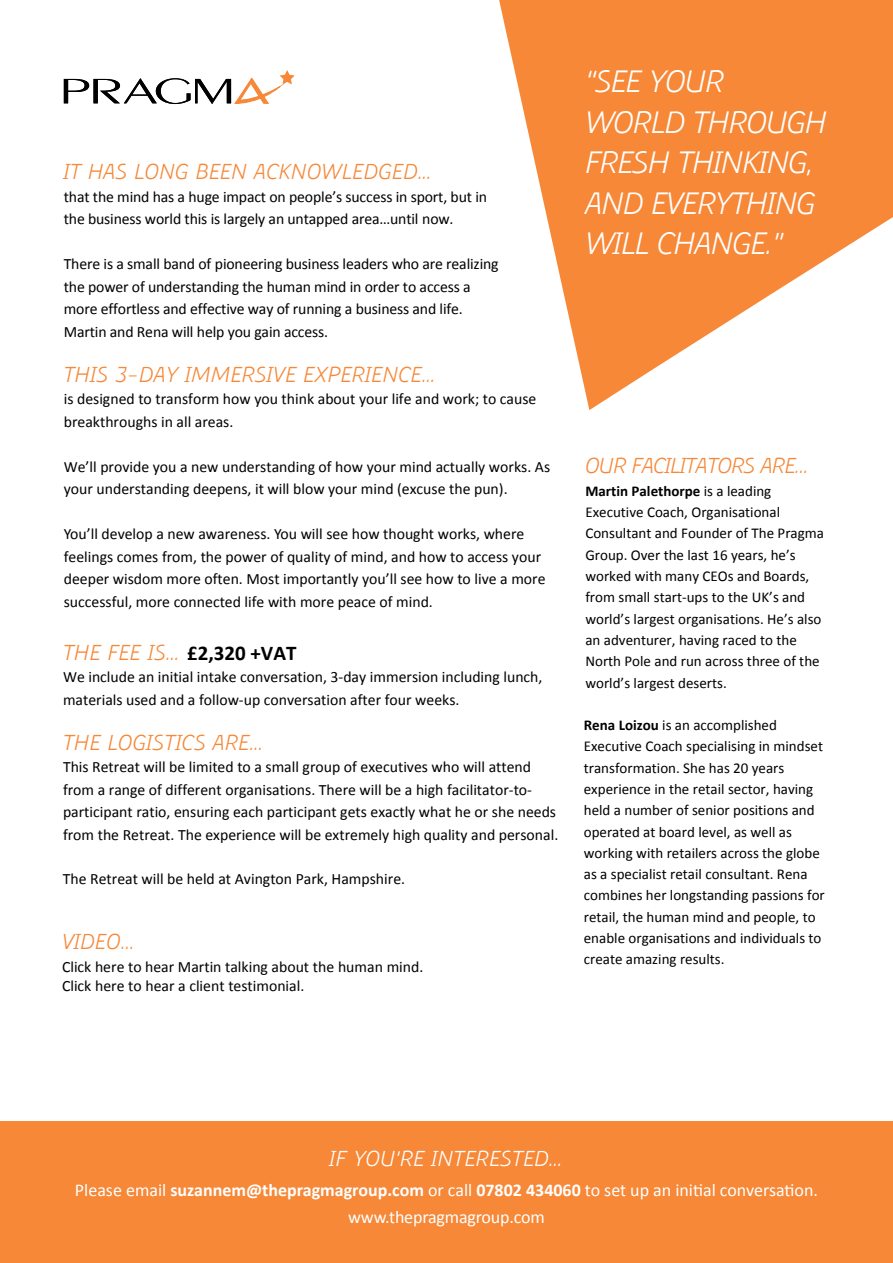
<style>
.page{position:relative;width:893px;height:1263px;background:#fff}
.page>*{position:absolute;margin:0;border:0;box-sizing:border-box;transform-origin:0 0}
.t1{font:italic 30px/40.5px "Precious Sans";letter-spacing:-.04em;color:#fff}
.t2{font:italic 21px "Precious Sans";color:#f68837}
.t3{font:700 21px "Calibri";color:#000}
.t4{font:italic 21px "Precious Sans";color:#fff}
.t5{font:italic 21px "Precious Sans";letter-spacing:-.04em;color:#f68837}
.t6{font:18px/27px "Calibri";letter-spacing:-.005em;color:#fff;text-align:center}
.t7{font:15.75px/22.5px "Calibri";color:#000}
.t8{font:15px/21.3px "Calibri";color:#000}
.s1{font-family:"Precious Sans";font-weight:400;font-style:italic;color:#f68837}
.s2{font-weight:700}
</style>
<div class="page">
<div style="left:0;top:1121px;width:893px;height:142px;background:#f68837"></div>
<svg style="left:499px;top:0;width:394px;height:410px;fill:#f68837"></svg>
<svg style="left:64px;top:70px;width:231px;height:34px"></svg>
<h2 class="t2" style="left:64px;top:158px;width:370px">IT HAS LONG BEEN ACKNOWLEDGED…</h2>
<p class="t7" style="left:64px;top:185px;width:425px">that the mind has a huge impact on people’s success in sport, but in the business world this is largely an untapped area…until now.</p>
<p class="t7" style="left:64px;top:253px;width:436px">There is a small band of pioneering business leaders who are realizing the power of understanding the human mind in order to access a more effortless and effective way of running a business and life.<br>Martin and Rena will help you gain access.</p>
<h2 class="t2" style="left:64px;top:361px;width:374px">THIS 3-DAY IMMERSIVE EXPERIENCE…</h2>
<p class="t7" style="left:64px;top:388px;width:474px">is designed to transform how you think about your life and work; to cause breakthroughs in all areas.</p>
<p class="t7" style="left:64px;top:455px;width:488px">We’ll provide you a new understanding of how your mind actually works. As your understanding deepens, it will blow your mind (excuse the pun).</p>
<p class="t7" style="left:64px;top:523px;width:483px">You’ll develop a new awareness. You will see how thought works, where feelings comes from, the power of quality of mind, and how to access your deeper wisdom more often. Most importantly you’ll see how to live a more successful, more connected life with more peace of mind.</p>
<h2 class="t3" style="left:63px;top:639px;width:235px"><span class="s1">THE FEE IS…</span> £2,320 +VAT</h2>
<p class="t7" style="left:63px;top:666px;width:481px">We include an initial intake conversation, 3-day immersion including lunch, materials used and a follow-up conversation after four weeks.</p>
<h2 class="t2" style="left:63px;top:729px;width:202px">THE LOGISTICS ARE…</h2>
<p class="t7" style="left:63px;top:756px;width:497px">This Retreat will be limited to a small group of executives who will attend from a range of different organisations. There will be a high facilitator-to&shy;participant ratio, ensuring each participant gets exactly what he or she needs from the Retreat. The experience will be extremely high quality and personal.</p>
<p class="t7" style="left:63px;top:868px;width:344px">The Retreat will be held at Avington Park, Hampshire.</p>
<h2 class="t2" style="left:62px;top:928px;width:75px">VIDEO…</h2>
<p class="t7" style="left:62px;top:957px;width:363px;line-height:18.9px">Click here to hear Martin talking about the human mind.<br>Click here to hear a client testimonial.</p>
<h1 class="t1" style="left:585px;top:61px;width:243px">“SEE YOUR<br>WORLD THROUGH<br>FRESH THINKING,<br>AND EVERYTHING<br>WILL CHANGE.”</h1>
<h2 class="t5" style="left:585px;top:452px;width:225px">OUR FACILITATORS ARE…</h2>
<p class="t8" style="left:585px;top:480px;width:240px"><span class="s2">Martin Palethorpe</span> is a leading Executive Coach, Organisational Consultant and Founder of The Pragma Group. Over the last 16 years, he’s worked with many CEOs and Boards, from small start-ups to the UK’s and world’s largest organisations. He’s also an adventurer, having raced to the North Pole and run across three of the world’s largest deserts.</p>
<p class="t8" style="left:584px;top:714px;width:242px"><span class="s2">Rena Loizou</span> is an accomplished Executive Coach specialising in mindset transformation. She has 20 years experience in the retail sector, having held a number of senior positions and operated at board level, as well as working with retailers across the globe as a specialist retail consultant. Rena combines her longstanding passions for retail, the human mind and people, to enable organisations and individuals to create amazing results.</p>
<h2 class="t4" style="left:329px;top:1145px;width:236px">IF YOU’RE INTERESTED…</h2>
<p class="t6" style="left:75px;top:1177px;width:744px">Please email <span class="s2">suzannem@thepragmagroup.com</span> or call <span class="s2">07802 434060</span> to set up an initial conversation. www.thepragmagroup.com</p>
</div>
